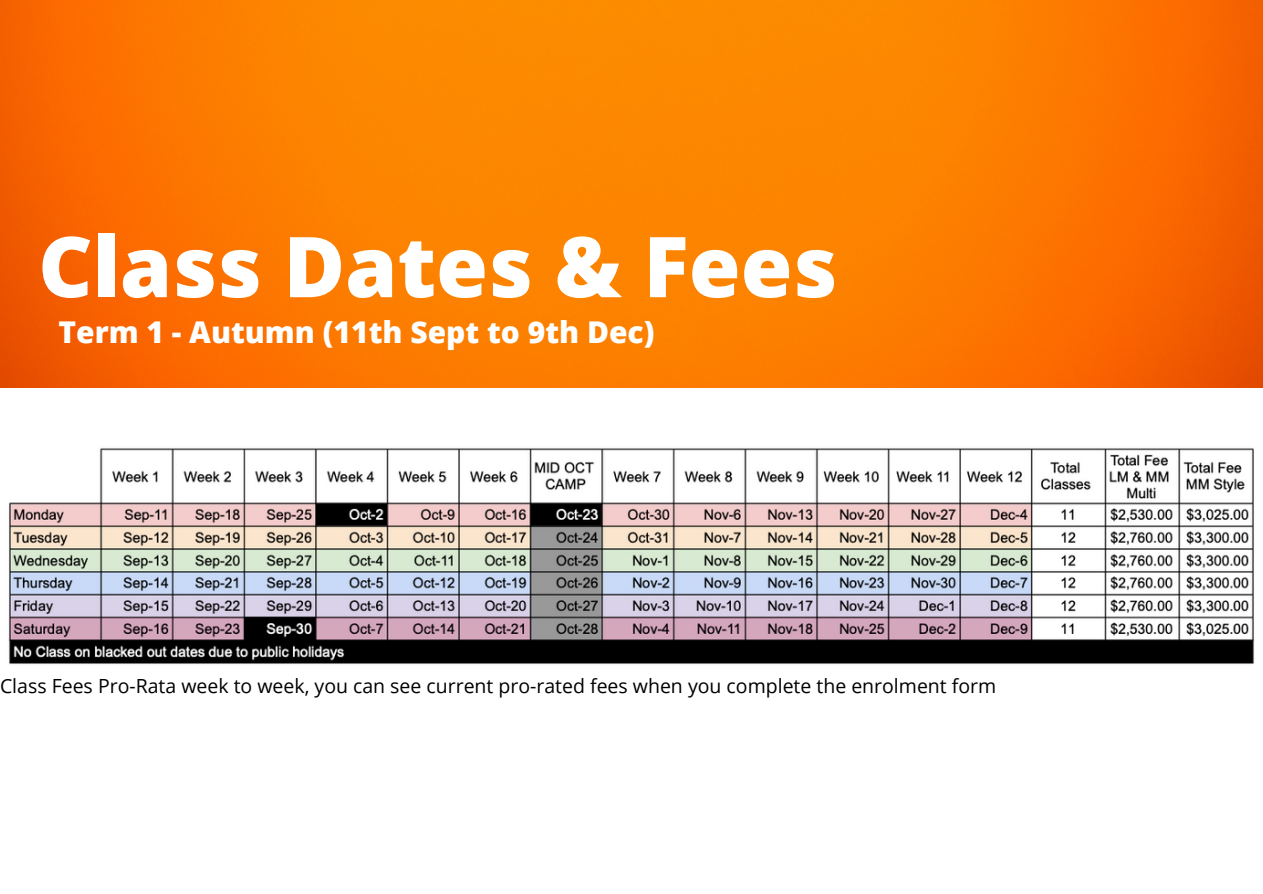
<style>
.page{position:relative;width:1263px;height:894px;background:#fff}
.page>*{position:absolute;margin:0;border:0;box-sizing:border-box;transform-origin:0 0}
.t1{font:800 84px "Open Sans";color:#fff}
.t2{font:800 30px "Open Sans";color:#fff}
.t3{font:19.5px "Open Sans";color:#000}
</style>
<div class="page">
<img style="left:0;top:0;width:1263px;height:387px">
<img style="left:8px;top:448px;width:1247px;height:216px">
<p class="t1" style="left:38px;top:207px;width:801px">Class Dates &amp; Fees</p>
<p class="t2" style="left:58px;top:311px;width:597px">Term 1 - Autumn (11th Sept to 9th Dec)</p>
<p class="t3" style="left:0;top:672px;width:998px">Class Fees Pro-Rata week to week, you can see current pro-rated fees when you complete the enrolment form</p>
</div>
